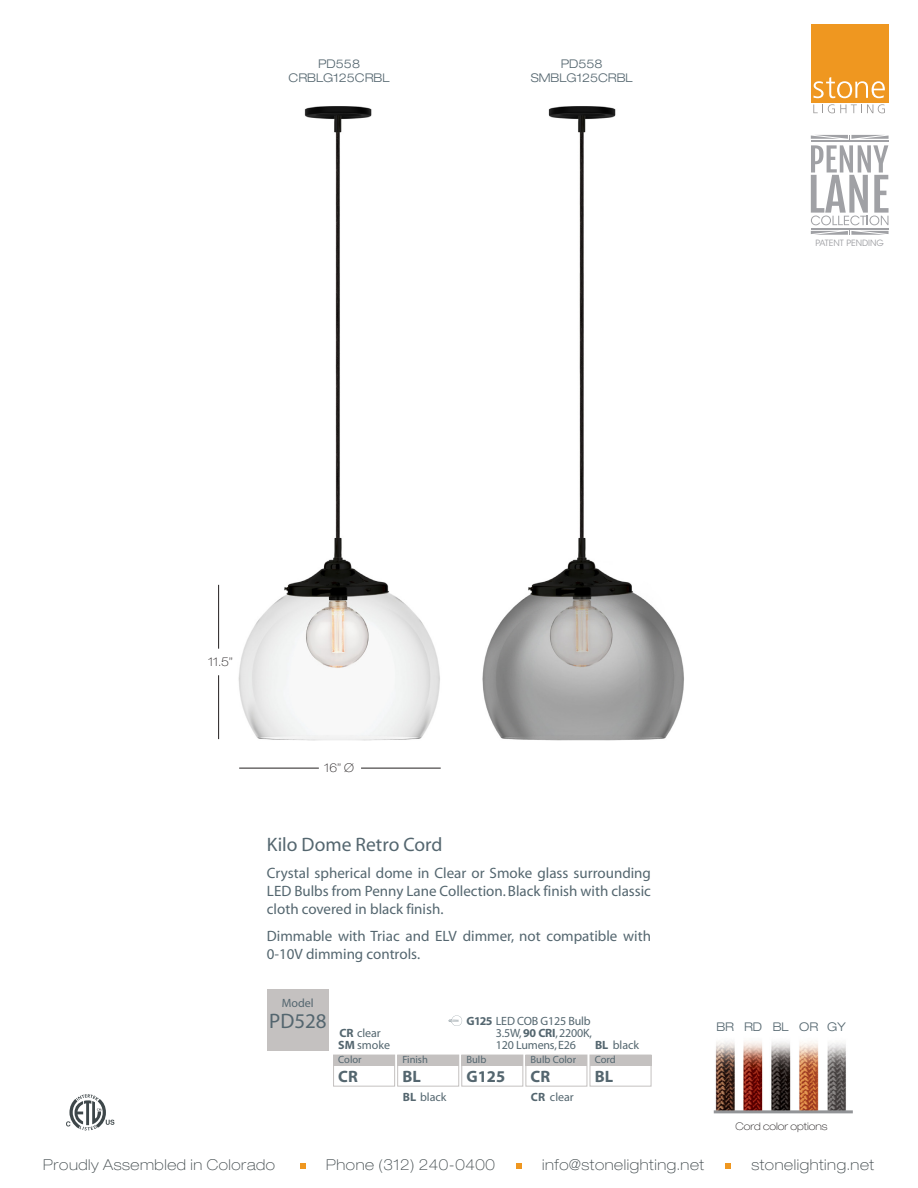
<style>
.page{position:relative;width:918px;height:1188px;background:#fff}
.page>*{position:absolute;margin:0;border:0;box-sizing:border-box;transform-origin:0 0}
.t1{font:21px "Myriad";color:#54666f}
.t2{font:19.5px "Myriad";color:#54666f}
.t3{font:700 16.5px "Myriad";color:#54666f}
.t4{font:15px/18px "Myriad";color:#54666f;text-align:justify}
.t5{font:100 expanded 15px "Helvetica Neue LT Std";letter-spacing:.04em;color:#3f484b}
.t6{font:12px/12px "Myriad";letter-spacing:-.005em;color:#54666f}
.t7{font:300 expanded 12px/14.4px "Helvetica Neue LT Std";color:#556770;text-align:center}
.t8{font:300 expanded 12px "Helvetica Neue LT Std";color:#54666f}
.t9{font:100 expanded 12px "Helvetica Neue LT Std";color:#231f20}
.t10{font:10.5px "Myriad";color:#54666f}
.t11{font:100 expanded 10.5px "Helvetica Neue LT Std";color:#231f20}
.t12{font:8.55px "ITC Avant Garde Std";color:#a0a1a5}
.s1{font-weight:700}
</style>
<div class="page">
<img style="left:218px;top:106px;width:466px;height:662px">
<hr style="left:361px;top:768px;width:80px;height:1px;background:#231f20">
<hr style="left:239px;top:768px;width:80px;height:1px;background:#231f20">
<hr style="left:218px;top:675px;width:1px;height:64px;background:#231f20">
<hr style="left:218px;top:585px;width:1px;height:64px;background:#231f20">
<div style="left:267px;top:990px;width:61px;height:61px;background:#c4c1c0"></div>
<div style="left:333px;top:1055px;width:62px;height:32px;border:1px solid #c4c1c0"></div>
<div style="left:334px;top:1055px;width:61px;height:11px;background:#c4c1c0"></div>
<div style="left:461px;top:1055px;width:62px;height:32px;border:1px solid #c4c1c0"></div>
<div style="left:526px;top:1055px;width:61px;height:32px;border:1px solid #c4c1c0"></div>
<div style="left:590px;top:1055px;width:61px;height:32px;border:1px solid #c4c1c0"></div>
<div style="left:526px;top:1055px;width:61px;height:11px;background:#c4c1c0"></div>
<div style="left:590px;top:1055px;width:61px;height:11px;background:#c4c1c0"></div>
<div style="left:462px;top:1055px;width:61px;height:11px;background:#c4c1c0"></div>
<div style="left:397px;top:1055px;width:62px;height:32px;border:1px solid #c4c1c0"></div>
<div style="left:398px;top:1055px;width:61px;height:11px;background:#c4c1c0"></div>
<svg style="left:449px;top:1015px;width:13px;height:11px"></svg>
<svg style="left:813px;top:104px;width:72px;height:9px"></svg>
<div style="left:811px;top:24px;width:78px;height:78px;background:#ef9720"></div>
<svg style="left:813px;top:77px;width:72px;height:21px"></svg>
<svg style="left:811px;top:135px;width:78px;height:100px"></svg>
<hr style="left:811px;top:228px;width:78px;height:2px;background:#a0a1a5">
<svg style="left:300px;top:1163px;width:6px;height:5px"></svg>
<svg style="left:516px;top:1163px;width:5px;height:5px"></svg>
<svg style="left:725px;top:1163px;width:6px;height:5px"></svg>
<svg style="left:66px;top:1094px;width:48px;height:37px"></svg>
<img style="left:713px;top:1041px;width:133px;height:71px">
<hr style="left:714px;top:1110px;width:139px;height:3px;background:#929497">
<p class="t7" style="left:289px;top:56px;width:102px">PD558<br>CRBLG125CRBL</p>
<p class="t7" style="left:531px;top:56px;width:104px">PD558<br>SMBLG125CRBL</p>
<p class="t12" style="left:815px;top:238px;width:70px">PATENT PENDING</p>
<p class="t9" style="left:208px;top:654px;width:26px">11.5”</p>
<p class="t9" style="left:324px;top:761px;width:31px">16” Ø</p>
<h2 class="t2" style="left:267px;top:835px;width:177px">Kilo Dome Retro Cord</h2>
<p class="t4" style="left:267px;top:865px;width:386px">Crystal spherical dome in Clear or Smoke glass surrounding LED Bulbs from Penny Lane Collection. Black finish with classic cloth covered in black finish.</p>
<p class="t4" style="left:267px;top:928px;width:386px">Dimmable with Triac and ELV dimmer, not compatible with<br>0-10V dimming controls.</p>
<p class="t6" style="left:282px;top:998px;width:33px">Model</p>
<h1 class="t1" style="left:269px;top:1011px;width:86px">PD528 <sub>CR</sub></h1>
<p class="t6" style="left:338px;top:1039px;width:53px"><span class="s1">SM</span> smoke</p>
<p class="t6" style="left:357px;top:1027px;width:25px">clear</p>
<p class="t3" style="left:338px;top:1068px;width:21px">CR</p>
<p class="t10" style="left:338px;top:1054px;width:25px">Color</p>
<p class="t10" style="left:402px;top:1054px;width:27px">Finish</p>
<p class="t3" style="left:402px;top:1068px;width:20px">BL</p>
<p class="t6" style="left:403px;top:1092px;width:45px"><span class="s1">BL</span> black</p>
<p class="t6" style="left:496px;top:1015px;width:98px;text-indent:-29px"><span class="s1">G125</span> LED COB G125 Bulb<br>3.5W, <span class="s1">90 CRI</span>, 2200K,<br>120 Lumens, E26</p>
<p class="t6" style="left:595px;top:1039px;width:46px"><span class="s1">BL</span> black</p>
<p class="t10" style="left:467px;top:1054px;width:21px">Bulb</p>
<p class="t3" style="left:467px;top:1068px;width:40px">G125</p>
<p class="t10" style="left:531px;top:1054px;width:47px">Bulb Color</p>
<p class="t10" style="left:595px;top:1054px;width:23px">Cord</p>
<p class="t3" style="left:595px;top:1068px;width:20px">BL</p>
<p class="t3" style="left:531px;top:1068px;width:21px">CR</p>
<p class="t6" style="left:531px;top:1092px;width:44px"><span class="s1">CR</span> clear</p>
<p class="t8" style="left:716px;top:1020px;width:131px">BR RD BL OR GY</p>
<p class="t11" style="left:736px;top:1120px;width:93px">Cord color options</p>
<p class="t5" style="left:43px;top:1155px;width:233px">Proudly Assembled in Colorado</p>
<p class="t5" style="left:326px;top:1155px;width:170px">Phone (312) 240-0400</p>
<p class="t5" style="left:542px;top:1155px;width:164px">info@stonelighting.net</p>
<p class="t5" style="left:751px;top:1155px;width:124px">stonelighting.net</p>
</div>
